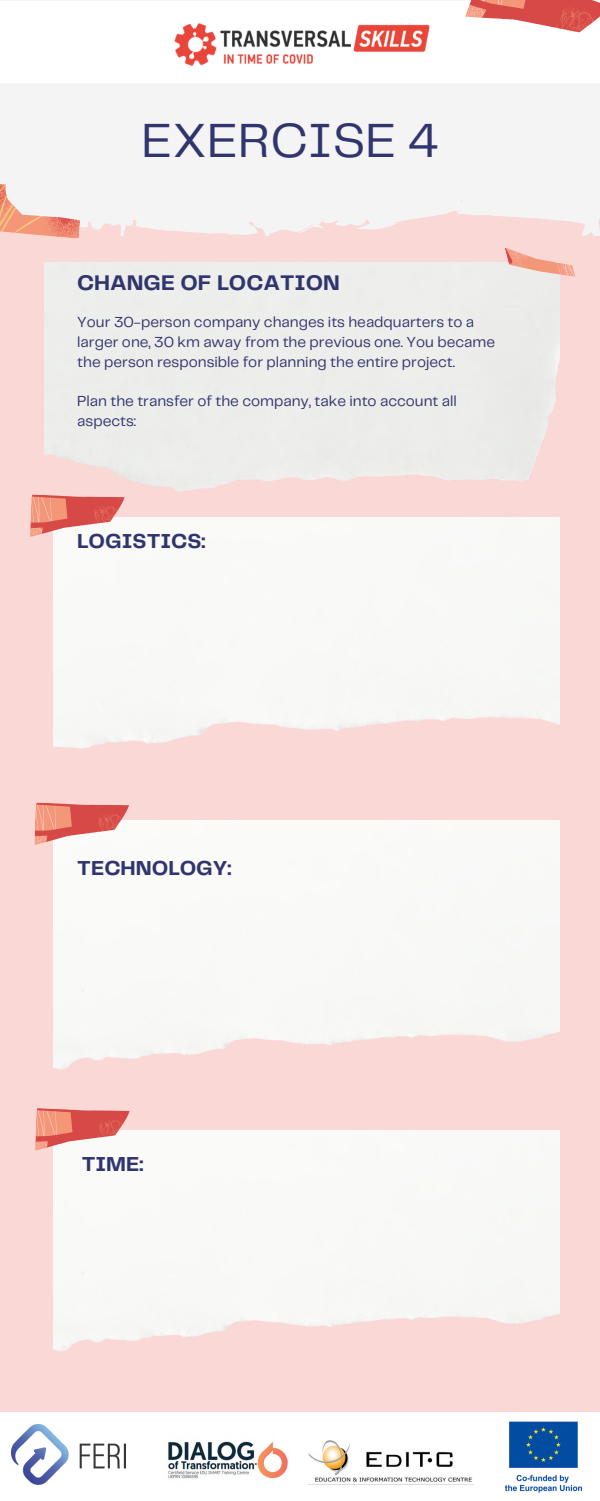
<style>
.page{position:relative;width:600px;height:1501px;background:#fff}
.page>*{position:absolute;margin:0;border:0;box-sizing:border-box;transform-origin:0 0}
.t1{font:49.7px "Telegraf";color:#31356e}
.t2{font:700 22px "Telegraf";color:#31356e}
.t3{font:700 21px "Telegraf";color:#31356e}
.t4{font:15.1px/19.6px "Telegraf";color:#31356e}
</style>
<div class="page">
<div style="left:0;top:0;width:600px;height:1500px;background:#fad8d5"></div>
<div style="left:0;top:0;width:600px;height:235px;background:#f4f4f4"></div>
<svg style="left:0;top:183px;width:82px;height:55px;background:#f2cabd"></svg>
<img style="left:53px;top:517px;width:506px;height:232px">
<img style="left:44px;top:262px;width:515px;height:230px">
<svg style="left:505px;top:232px;width:70px;height:60px"></svg>
<div style="left:0;top:1px;width:600px;height:81px;background:#fff"></div>
<svg style="left:465px;top:0;width:135px;height:33px"></svg>
<img style="left:153px;top:23px;width:297px;height:60px">
<div style="left:0;top:1411px;width:600px;height:89px;background:#fff"></div>
<img style="left:12px;top:1424px;width:114px;height:60px">
<img style="left:168px;top:1441px;width:120px;height:38px">
<img style="left:308px;top:1440px;width:164px;height:42px">
<img style="left:504px;top:1421px;width:79px;height:72px">
<svg style="left:30px;top:494px;width:95px;height:45px;background:#e99890"></svg>
<img style="left:53px;top:820px;width:506px;height:250px">
<svg style="left:34px;top:802px;width:95px;height:45px;background:#ea9990"></svg>
<img style="left:53px;top:1130px;width:507px;height:222px">
<svg style="left:35px;top:1108px;width:95px;height:44px;background:#e9978e"></svg>
<h1 class="t1" style="left:141px;top:119px;width:299px">EXERCISE 4</h1>
<h2 class="t2" style="left:77px;top:273px;width:264px">CHANGE OF LOCATION</h2>
<p class="t4" style="left:77px;top:313px;width:419px">Your 30-person company changes its headquarters to a larger one, 30 km away from the previous one. You became the person responsible for planning the entire project.</p>
<p class="t4" style="left:77px;top:392px;width:381px">Plan the transfer of the company, take into account all aspects:</p>
<h3 class="t3" style="left:77px;top:532px;width:130px">LOGISTICS:</h3>
<h3 class="t3" style="left:77px;top:859px;width:156px">TECHNOLOGY:</h3>
<h3 class="t3" style="left:82px;top:1154px;width:63px">TIME:</h3>
</div>
